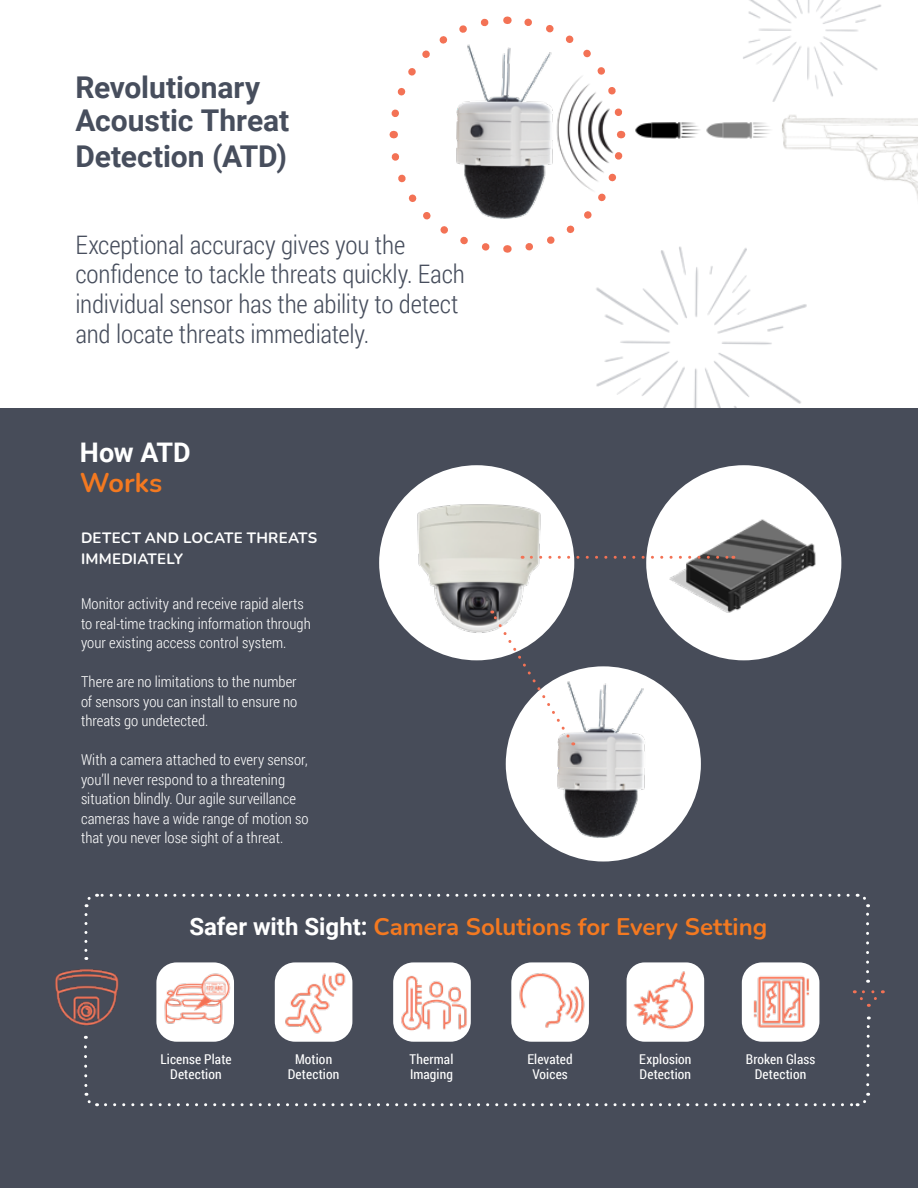
<style>
.page{position:relative;width:918px;height:1188px;background:#fff}
.page>*{position:absolute;margin:0;border:0;box-sizing:border-box;transform-origin:0 0}
.t1{font:700 30px/33px "Roboto";color:#474e5d}
.t2{font:700 27px "Roboto";letter-spacing:-.01em;color:#fff}
.t3{font:700 27px "Nunito";color:#f47920}
.t4{font:300 25.5px/30px "Roboto Condensed";letter-spacing:-.01em;color:#474e5d}
.t5{font:700 24px "Nunito";color:#f47920}
.t6{font:300 15px/19.5px "Roboto Condensed";color:#fff}
.t7{font:700 15px/21px "Nunito";letter-spacing:.015em;color:#fff}
.t8{font:13.5px/15px "Roboto Condensed";letter-spacing:.01em;color:#fff;text-align:center}
.s1{font-family:"Roboto";color:#fff}
</style>
<div class="page">
<img style="left:584px;top:246px;width:233px;height:163px">
<div style="left:0;top:409px;width:918px;height:779px;background:#474c59"></div>
<svg style="left:857px;top:893px;width:12px;height:79px"></svg>
<svg style="left:84px;top:894px;width:764px;height:13px"></svg>
<svg style="left:84px;top:915px;width:4px;height:45px"></svg>
<svg style="left:84px;top:1036px;width:14px;height:71px"></svg>
<svg style="left:106px;top:1017px;width:765px;height:89px"></svg>
<svg style="left:854px;top:990px;width:29px;height:17px"></svg>
<div style="left:156px;top:962px;width:78px;height:80px;background:#fff;border-radius:20px"></div>
<div style="left:275px;top:962px;width:77px;height:80px;background:#fff;border-radius:20px"></div>
<div style="left:511px;top:962px;width:78px;height:80px;background:#fff;border-radius:20px"></div>
<div style="left:393px;top:962px;width:78px;height:80px;background:#fff;border-radius:20px"></div>
<div style="left:627px;top:962px;width:77px;height:80px;background:#fff;border-radius:18px"></div>
<div style="left:742px;top:962px;width:77px;height:80px;background:#fff;border-radius:20px"></div>
<img style="left:567px;top:121px;width:55px;height:10px">
<img style="left:456px;top:53px;width:104px;height:166px">
<img style="left:774px;top:115px;width:144px;height:146px">
<img style="left:743px;top:0;width:138px;height:102px">
<img style="left:635px;top:121px;width:140px;height:18px">
<svg style="left:520px;top:131px;width:108px;height:125px"></svg>
<svg style="left:507px;top:16px;width:116px;height:105px"></svg>
<svg style="left:389px;top:18px;width:105px;height:120px"></svg>
<svg style="left:391px;top:148px;width:117px;height:105px"></svg>
<div style="left:506px;top:666px;width:195px;height:196px;background:#fff;border-radius:50%"></div>
<img style="left:557px;top:669px;width:98px;height:169px">
<div style="left:379px;top:465px;width:195px;height:195px;background:#fff;border-radius:50%"></div>
<div style="left:646px;top:465px;width:195px;height:195px;background:#fff;border-radius:50%"></div>
<img style="left:386px;top:484px;width:184px;height:170px">
<img style="left:660px;top:480px;width:169px;height:169px">
<svg style="left:490px;top:611px;width:84px;height:134px"></svg>
<svg style="left:531px;top:556px;width:203px;height:3px"></svg>
<img style="left:55px;top:969px;width:66px;height:63px">
<img style="left:159px;top:970px;width:75px;height:66px">
<img style="left:275px;top:970px;width:77px;height:66px">
<img style="left:396px;top:970px;width:75px;height:66px">
<img style="left:514px;top:970px;width:75px;height:66px">
<img style="left:627px;top:970px;width:74px;height:66px">
<img style="left:743px;top:970px;width:75px;height:66px">
<h1 class="t1" style="left:75px;top:69px;width:215px">Revolutionary<br>Acoustic Threat</h1>
<h1 class="t1" style="left:75px;top:138px;width:213px">Detection (ATD)</h1>
<h3 class="t4" style="left:75px;top:229px;width:391px">Exceptional accuracy gives you the confidence to tackle threats quickly. Each individual sensor has the ability to detect and locate threats immediately.</h3>
<h2 class="t2" style="left:80px;top:433px;width:112px">How ATD</h2>
<h2 class="t3" style="left:80px;top:463px;width:84px">Works</h2>
<p class="t7" style="left:81px;top:526px;width:238px">DETECT AND LOCATE THREATS<br>IMMEDIATELY</p>
<p class="t6" style="left:81px;top:594px;width:231px">Monitor activity and receive rapid alerts to real-time tracking information through your existing access control system.</p>
<p class="t6" style="left:81px;top:672px;width:218px;text-align:justify">There are no limitations to the number of sensors you can install to ensure no threats go undetected.</p>
<p class="t6" style="left:81px;top:750px;width:229px">With a camera attached to every sensor, you’ll never respond to a threatening situation blindly. Our agile surveillance cameras have a wide range of motion so that you never lose sight of a threat.</p>
<h3 class="t5" style="left:189px;top:910px;width:579px"><span class="s1">Safer with Sight:</span> Camera Solutions for Every Setting</h3>
<p class="t8" style="left:160px;top:1051px;width:73px">License Plate<br>Detection</p>
<p class="t8" style="left:288px;top:1051px;width:53px">Motion<br>Detection</p>
<p class="t8" style="left:410px;top:1051px;width:45px;text-align:left">Thermal<br>Imaging</p>
<p class="t8" style="left:527px;top:1051px;width:47px">Elevated<br>Voices</p>
<p class="t8" style="left:639px;top:1051px;width:54px;text-align:left">Explosion<br>Detection</p>
<p class="t8" style="left:746px;top:1051px;width:71px">Broken Glass<br>Detection</p>
</div>
